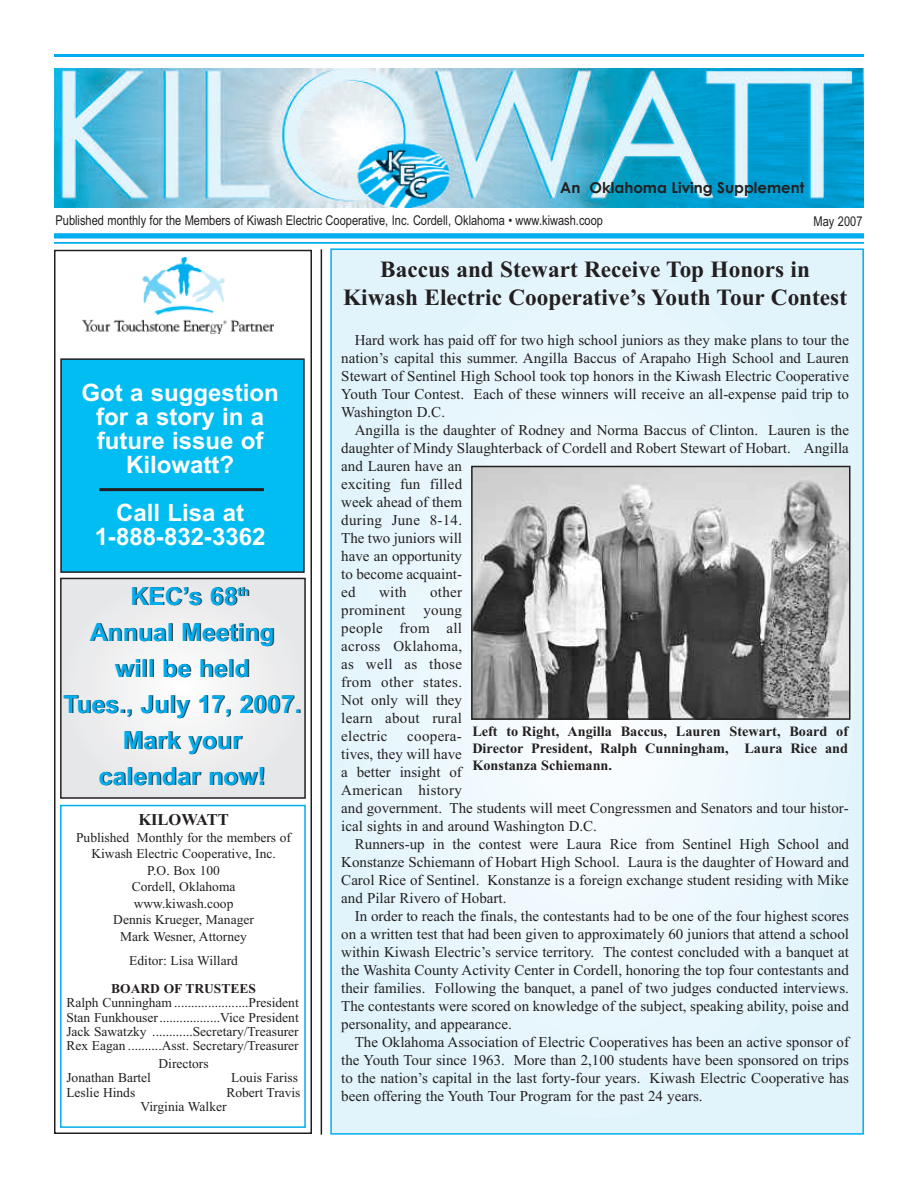
<style>
.page{position:relative;width:918px;height:1188px;background:#fff}
.page>*{position:absolute;margin:0;border:0;box-sizing:border-box;transform-origin:0 0}
.t1{font:24.75px "Arial Bold MS";color:#00aeef}
.t2{font:24px/24px "Arial Bold MS";color:#fff;text-align:center}
.t3{font:23.25px/27.9px "Times New Roman Bd MS";color:#231f20;text-align:center}
.t4{font:16.5px "Times New Roman Bd MS";color:#231f20}
.t5{font:15px/18px "Times New Roman MS";color:#231f20;text-align:justify}
.t6{font:700 15px "Century Gothic";color:#231f20}
.t7{font:14.25px/17.1px "Times New Roman Bd MS";color:#231f20;text-align:justify}
.t8{font:13.5px/16.5px "Times New Roman MS";color:#231f20;text-align:center}
.t9{font:13.5px "Arial Narrow";color:#231f20}
.t10{font:13.5px "Times New Roman Bd MS";color:#231f20}
</style>
<div class="page">
<div style="left:54px;top:250px;width:258px;height:884px;border:2px solid #231f20"></div>
<div style="left:63px;top:581px;width:240px;height:215px;background:#e6e7e9"></div>
<div style="left:65px;top:582px;width:236px;height:213px;background:#e8e9ea;border-radius:50%"></div>
<div style="left:87px;top:602px;width:191px;height:172px;background:#ececee;border-radius:50%"></div>
<div style="left:106px;top:619px;width:154px;height:139px;background:#f0f0f1;border-radius:50%"></div>
<div style="left:124px;top:635px;width:118px;height:106px;background:#f3f4f4;border-radius:50%"></div>
<div style="left:142px;top:651px;width:82px;height:74px;background:#f7f7f8;border-radius:50%"></div>
<div style="left:160px;top:668px;width:46px;height:41px;background:#fbfbfb;border-radius:50%"></div>
<div style="left:178px;top:684px;width:9px;height:8px;background:#fff;border-radius:50%"></div>
<div style="left:60px;top:578px;width:246px;height:221px;border:2px solid #231f20"></div>
<div style="left:331px;top:249px;width:532px;height:885px;background:#e1f4fc"></div>
<div style="left:350px;top:281px;width:494px;height:821px;background:#e5f5fc;border-radius:50%"></div>
<div style="left:400px;top:363px;width:395px;height:657px;background:#e9f7fd;border-radius:50%"></div>
<div style="left:429px;top:413px;width:336px;height:558px;background:#edf8fd;border-radius:50%"></div>
<div style="left:469px;top:478px;width:257px;height:427px;background:#f1fafd;border-radius:50%"></div>
<div style="left:508px;top:544px;width:178px;height:295px;background:#f6fbfe;border-radius:50%"></div>
<div style="left:548px;top:609px;width:99px;height:165px;background:#fafdfe;border-radius:50%"></div>
<hr style="left:54px;top:54px;width:810px;height:3px;background:#00aeef">
<div style="left:54px;top:233px;width:810px;height:5px;background:#00aeef"></div>
<hr style="left:54px;top:242px;width:810px;height:2px;background:#00aeef">
<img style="left:55px;top:68px;width:809px;height:140px">
<hr style="left:321px;top:249px;width:1px;height:886px;background:#231f20">
<div style="left:61px;top:359px;width:243px;height:213px;background:#01bdf2"></div>
<div style="left:60px;top:358px;width:245px;height:215px;border:2px solid #231f20"></div>
<img style="left:82px;top:257px;width:191px;height:77px">
<div style="left:60px;top:805px;width:246px;height:323px;border:2px solid #00aeef"></div>
<hr style="left:99px;top:488px;width:165px;height:3px;background:#231f20">
<img style="left:474px;top:469px;width:374px;height:248px">
<div style="left:471px;top:466px;width:380px;height:254px;border:2px solid #231f20"></div>
<p class="t6" style="left:560px;top:179px;width:246px">An Oklahoma Living Supplement</p>
<p class="t9" style="left:56px;top:213px;width:549px">Published monthly for the Members of Kiwash Electric Cooperative, Inc. Cordell, Oklahoma • www.kiwash.coop</p>
<p class="t9" style="left:814px;top:213px;width:50px">May 2007</p>
<h2 class="t2" style="left:81px;top:380px;width:199px">Got a suggestion for a story in a future issue of<br>Kilowatt?</h2>
<h2 class="t2" style="left:95px;top:500px;width:172px">Call Lisa at<br>1-888-832-3362</h2>
<h1 class="t1" style="left:130px;top:582px;width:120px">KEC’s 68<sup>th</sup></h1>
<h1 class="t1" style="left:90px;top:618px;width:186px">Annual Meeting</h1>
<h1 class="t1" style="left:115px;top:654px;width:136px">will be held</h1>
<h1 class="t1" style="left:63px;top:690px;width:240px">Tues., July 17, 2007.</h1>
<h1 class="t1" style="left:123px;top:726px;width:120px">Mark your</h1>
<h1 class="t1" style="left:99px;top:762px;width:169px">calendar now!</h1>
<p class="t4" style="left:138px;top:810px;width:92px">KILOWATT</p>
<p class="t8" style="left:76px;top:829px;width:217px">Published Monthly for the members of<br>Kiwash Electric Cooperative, Inc.<br>P.O. Box 100<br>Cordell, Oklahoma<br>www.kiwash.coop<br>Dennis Krueger, Manager<br>Mark Wesner, Attorney</p>
<p class="t8" style="left:129px;top:952px;width:110px">Editor: Lisa Willard</p>
<p class="t10" style="left:111px;top:981px;width:146px">BOARD OF TRUSTEES</p>
<p class="t8" style="left:66px;top:996px;width:234px;line-height:14.2px;text-align:justify">Ralph Cunningham ......................President Stan Funkhouser..................Vice President Jack Sawatzky ............Secretary/Treasurer Rex Eagan ..........Asst. Secretary/Treasurer</p>
<p class="t8" style="left:159px;top:1055px;width:52px">Directors</p>
<p class="t8" style="left:66px;top:1069px;width:86px">Jonathan Bartel</p>
<p class="t8" style="left:231px;top:1069px;width:68px">Louis Fariss</p>
<p class="t8" style="left:66px;top:1084px;width:70px">Leslie Hinds</p>
<p class="t8" style="left:141px;top:1085px;width:161px;line-height:14.2px;text-align:left;text-indent:86px">Robert Travis<br>Virginia Walker</p>
<h3 class="t3" style="left:343px;top:255px;width:505px">Baccus and Stewart Receive Top Honors in<br>Kiwash Electric Cooperative’s Youth Tour Contest</h3>
<p class="t5" style="left:341px;top:331px;width:509px;text-indent:14px">Hard work has paid off for two high school juniors as they make plans to tour the nation’s capital this summer. Angilla Baccus of Arapaho High School and Lauren Stewart of Sentinel High School took top honors in the Kiwash Electric Cooperative Youth Tour Contest. Each of these winners will receive an all-expense paid trip to Washington D.C.</p>
<p class="t5" style="left:341px;top:421px;width:509px;text-align:left;text-indent:14px">Angilla is the daughter of Rodney and Norma Baccus of Clinton. Lauren is the daughter of Mindy Slaughterback of Cordell and Robert Stewart of Hobart. Angilla and Lauren have an<br>exciting fun filled<br>week ahead of them<br>during June 8-14.<br>The two juniors will<br>have an opportunity<br>to become acquaint-<br>ed</p>
<p class="t5" style="left:341px;top:583px;width:122px;text-indent:89px">other prominent young people from all across Oklahoma, as well as those from other states.<br>Not only will they learn about rural electric</p>
<p class="t5" style="left:379px;top:583px;width:29px">with</p>
<p class="t7" style="left:472px;top:723px;width:377px">Left to Right, Angilla Baccus, Lauren Stewart, Board of Director President, Ralph Cunningham, Laura Rice and Konstanza Schiemann.</p>
<p class="t5" style="left:341px;top:727px;width:509px;text-align:left;text-indent:66px">coopera-<br>tives, they will have<br>a better insight of<br>American history<br>and government. The students will meet Congressmen and Senators and tour histor&shy;ical sights in and around Washington D.C.</p>
<p class="t5" style="left:341px;top:835px;width:509px;text-indent:14px">Runners-up in the contest were Laura Rice from Sentinel High School and Konstanze Schiemann of Hobart High School. Laura is the daughter of Howard and Carol Rice of Sentinel. Konstanze is a foreign exchange student residing with Mike and Pilar Rivero of Hobart.</p>
<p class="t5" style="left:341px;top:907px;width:509px;text-indent:14px">In order to reach the finals, the contestants had to be one of the four highest scores on a written test that had been given to approximately 60 juniors that attend a school within Kiwash Electric’s service territory. The contest concluded with a banquet at the Washita County Activity Center in Cordell, honoring the top four contestants and their families. Following the banquet, a panel of two judges conducted interviews.<br>The contestants were scored on knowledge of the subject, speaking ability, poise and personality, and appearance.</p>
<p class="t5" style="left:341px;top:1033px;width:509px;text-indent:14px">The Oklahoma Association of Electric Cooperatives has been an active sponsor of the Youth Tour since 1963. More than 2,100 students have been sponsored on trips to the nation’s capital in the last forty-four years. Kiwash Electric Cooperative has been offering the Youth Tour Program for the past 24 years.</p>
</div>
